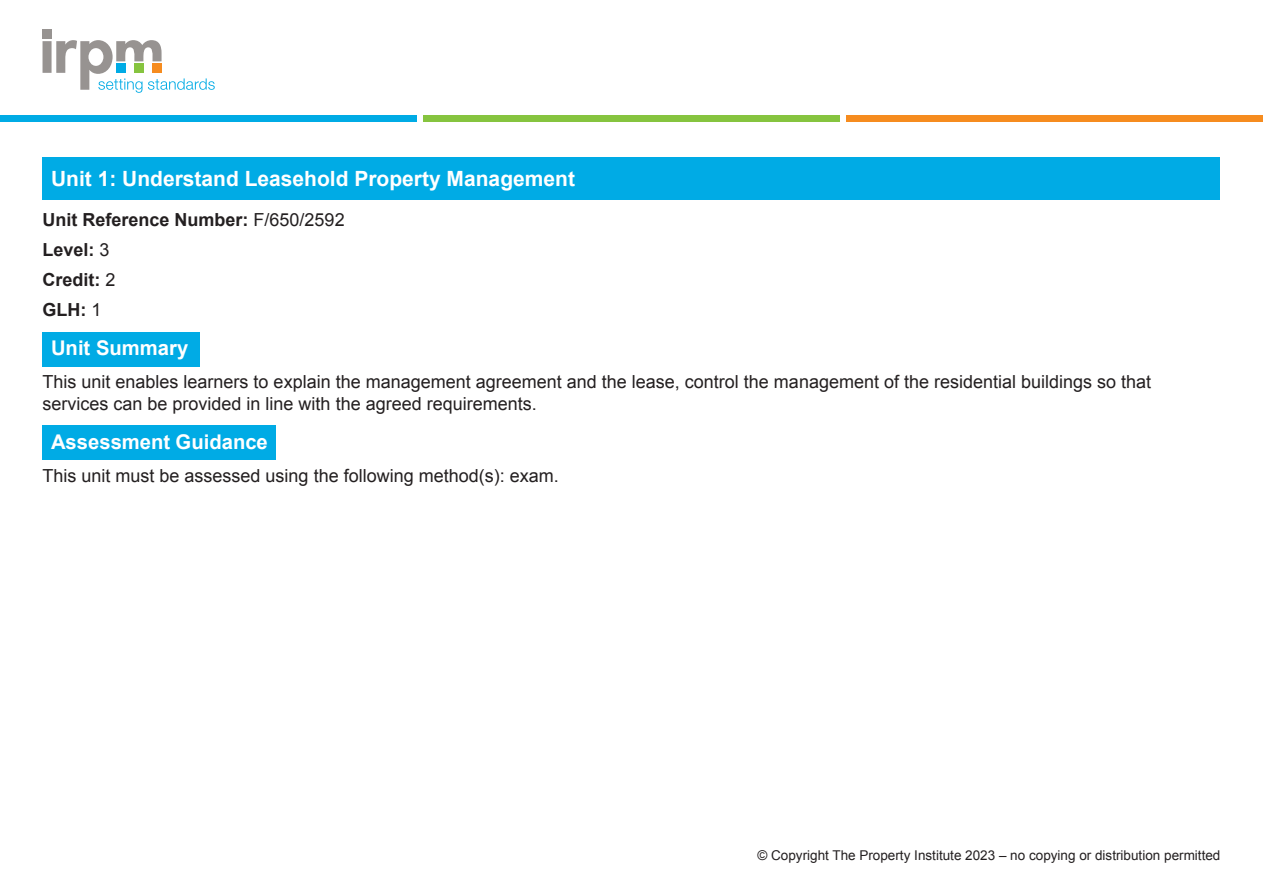
<style>
.page{position:relative;width:1263px;height:893px;background:#fff}
.page>*{position:absolute;margin:0;border:0;box-sizing:border-box;transform-origin:0 0}
.t1{font:700 21px "Arial";color:#fff}
.t2{font:700 20.25px "Arial";color:#fff}
.t3{font:18px/21.6px "Arial";color:#231f20}
.t4{font:700 18px/30.2px "Arial";color:#231f20}
.t5{font:13.5px "Arial";color:#231f20}
.s1{font-weight:400}
</style>
<div class="page">
<div style="left:43px;top:30px;width:9px;height:9px;background:#979391"></div>
<svg style="left:43px;top:40px;width:172px;height:53px"></svg>
<div style="left:0;top:115px;width:417px;height:6px;background:#00abe5"></div>
<div style="left:423px;top:115px;width:417px;height:6px;background:#86c43f"></div>
<div style="left:846px;top:115px;width:417px;height:6px;background:#f68c1f"></div>
<div style="left:43px;top:332px;width:157px;height:34px;background:#00abe5"></div>
<div style="left:43px;top:426px;width:233px;height:34px;background:#00abe5"></div>
<div style="left:43px;top:157px;width:1177px;height:43px;background:#00abe5"></div>
<p class="t1" style="left:51px;top:165px;width:525px">Unit 1: Understand Leasehold Property Management</p>
<p class="t4" style="left:43px;top:205px;width:304px">Unit Reference Number: <span class="s1">F/650/2592<br></span>Level: <span class="s1">3<br></span>Credit: <span class="s1">2<br></span>GLH: <span class="s1">1</span></p>
<p class="t2" style="left:51px;top:335px;width:139px">Unit Summary</p>
<p class="t3" style="left:43px;top:371px;width:1110px">This unit enables learners to explain the management agreement and the lease, control the management of the residential buildings so that services can be provided in line with the agreed requirements.</p>
<p class="t2" style="left:51px;top:428px;width:218px">Assessment Guidance</p>
<p class="t3" style="left:43px;top:465px;width:518px">This unit must be assessed using the following method(s): exam.</p>
<p class="t5" style="left:757px;top:847px;width:464px">© Copyright The Property Institute 2023 – no copying or distribution permitted</p>
</div>
